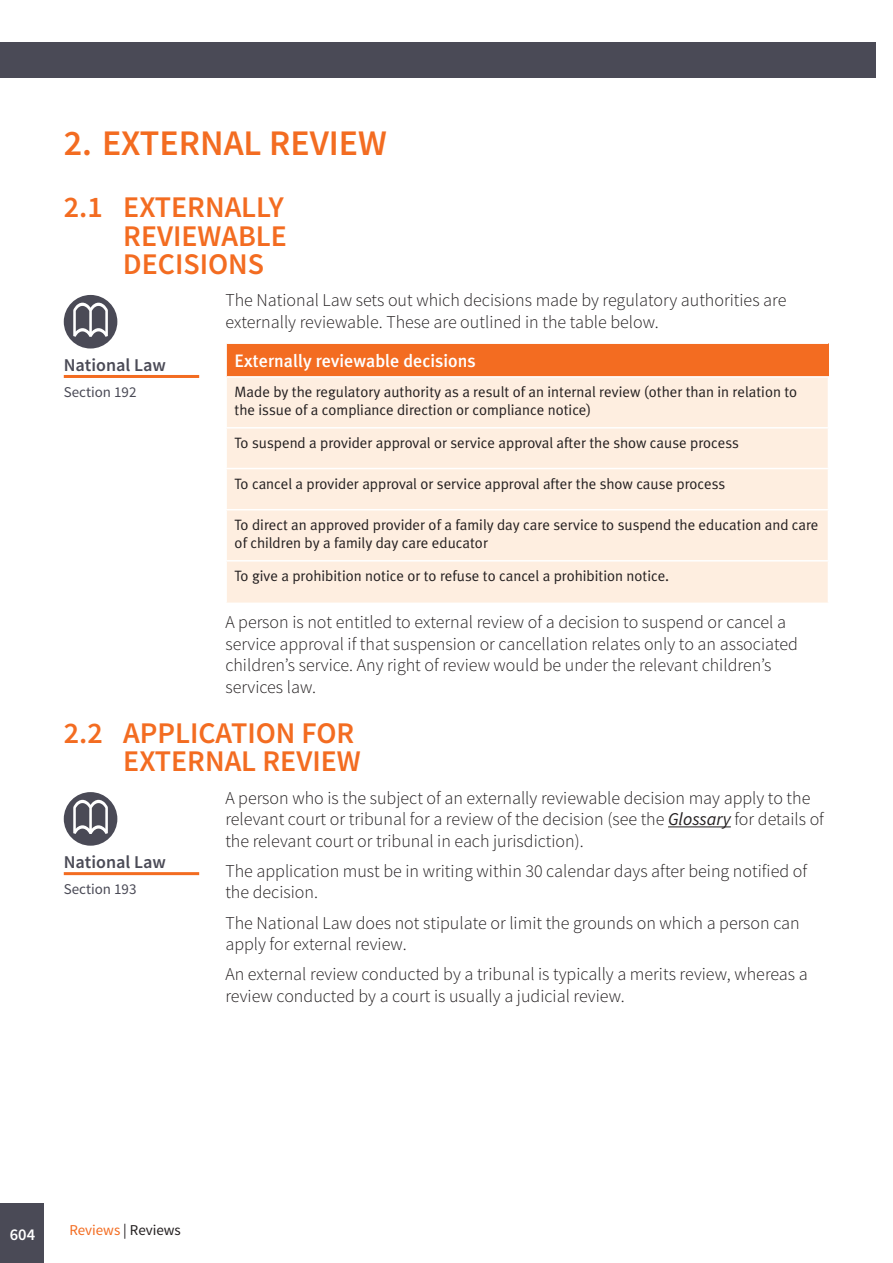
<style>
.page{position:relative;width:893px;height:1263px;background:#fff}
.page>*{position:absolute;margin:0;border:0;box-sizing:border-box;transform-origin:0 0}
.t1{font:600 36px "Source Sans Pro";color:#f36c21}
.t2{font:600 30px/28.5px "Source Sans Pro";color:#f36c21;text-align:justify}
._02-body{font:300 18px/21.6px "Source Sans Pro";color:#231f20}
.table-style-2-header{font:500 18px "Meta Plus";color:#fff}
.t3{font:600 18px "Source Sans Pro";color:#4a4a56}
.t4{font:600 16.5px "Source Sans Pro";color:#fff}
.table-body-text{font:15px/18px "Meta Plus Normal";color:#231f20}
.t5{font:15px "Source Sans Pro";color:#4a4a56}
.t6{font:15px "Source Sans Pro";letter-spacing:-.005em;color:#231f20}
.s1{font-weight:400;font-style:italic}
.s2{color:#f36c21}
</style>
<div class="page">
<div style="left:0;top:43px;width:876px;height:35px;background:#4a4a56"></div>
<div style="left:0;top:1203px;width:44px;height:60px;background:#4a4a56"></div>
<hr style="left:668px;top:826px;width:63px;height:1px;background:#231f20">
<hr style="left:64px;top:375px;width:135px;height:3px;background:#f36c21">
<div style="left:64px;top:295px;width:53px;height:53px;background:#4a4a56;border-radius:50%"></div>
<svg style="left:73px;top:303px;width:35px;height:34px"></svg>
<div style="left:226px;top:343px;width:602px;height:34px;background:#f36c21"></div>
<div style="left:227px;top:378px;width:601px;height:225px;background:#feeee0"></div>
<hr style="left:225px;top:427px;width:604px;height:2px;background:#fff">
<hr style="left:225px;top:468px;width:604px;height:1px;background:#fff">
<hr style="left:225px;top:509px;width:604px;height:1px;background:#fff">
<hr style="left:225px;top:560px;width:604px;height:1px;background:#fff">
<hr style="left:225px;top:342px;width:603px;height:2px;background:#fff">
<hr style="left:225px;top:344px;width:2px;height:32px;background:#fff">
<hr style="left:225px;top:376px;width:604px;height:2px;background:#fff">
<hr style="left:64px;top:872px;width:135px;height:3px;background:#f36c21">
<div style="left:64px;top:792px;width:53px;height:54px;background:#4a4a56;border-radius:50%"></div>
<svg style="left:73px;top:800px;width:35px;height:34px"></svg>
<p class="t1" style="left:64px;top:120px;width:325px">2. EXTERNAL REVIEW</p>
<p class="t2" style="left:123px;top:194px;width:165px;text-indent:-60px">2.1 EXTERNALLY REVIEWABLE DECISIONS</p>
<p class="_02-body" style="left:225px;top:290px;width:563px">The National Law sets out which decisions made by regulatory authorities are externally reviewable. These are outlined in the table below.</p>
<p class="table-style-2-header" style="left:235px;top:350px;width:243px">Externally reviewable decisions</p>
<p class="table-body-text" style="left:235px;top:383px;width:564px">Made by the regulatory authority as a result of an internal review (other than in relation to the issue of a compliance direction or compliance notice)</p>
<p class="table-body-text" style="left:235px;top:434px;width:506px">To suspend a provider approval or service approval after the show cause process</p>
<p class="table-body-text" style="left:235px;top:474px;width:492px">To cancel a provider approval or service approval after the show cause process</p>
<p class="table-body-text" style="left:235px;top:516px;width:585px">To direct an approved provider of a family day care service to suspend the education and care of children by a family day care educator</p>
<p class="table-body-text" style="left:235px;top:567px;width:436px">To give a prohibition notice or to refuse to cancel a prohibition notice.</p>
<p class="_02-body" style="left:225px;top:611px;width:574px">A person is not entitled to external review of a decision to suspend or cancel a service approval if that suspension or cancellation relates only to an associated children’s service. Any right of review would be under the relevant children’s services law.</p>
<p class="t2" style="left:64px;top:719px;width:298px;text-align:right">2.2 APPLICATION FOR<br>EXTERNAL REVIEW</p>
<p class="t3" style="left:64px;top:353px;width:104px">National Law</p>
<p class="t5" style="left:64px;top:383px;width:74px">Section 192</p>
<p class="t3" style="left:64px;top:850px;width:104px">National Law</p>
<p class="t5" style="left:64px;top:880px;width:74px">Section 193</p>
<p class="_02-body" style="left:225px;top:787px;width:600px">A person who is the subject of an externally reviewable decision may apply to the relevant court or tribunal for a review of the decision (see the <span class="s1">Glossary</span> for details of the relevant court or tribunal in each jurisdiction).</p>
<p class="_02-body" style="left:225px;top:860px;width:583px">The application must be in writing within 30 calendar days after being notified of the decision.</p>
<p class="_02-body" style="left:225px;top:912px;width:576px">The National Law does not stipulate or limit the grounds on which a person can apply for external review.</p>
<p class="_02-body" style="left:225px;top:963px;width:584px">An external review conducted by a tribunal is typically a merits review, whereas a review conducted by a court is usually a judicial review.</p>
<p class="t4" style="left:10px;top:1224px;width:27px">604</p>
<p class="t6" style="left:69px;top:1221px;width:113px"><span class="s2">Reviews</span> | Reviews</p>
</div>
